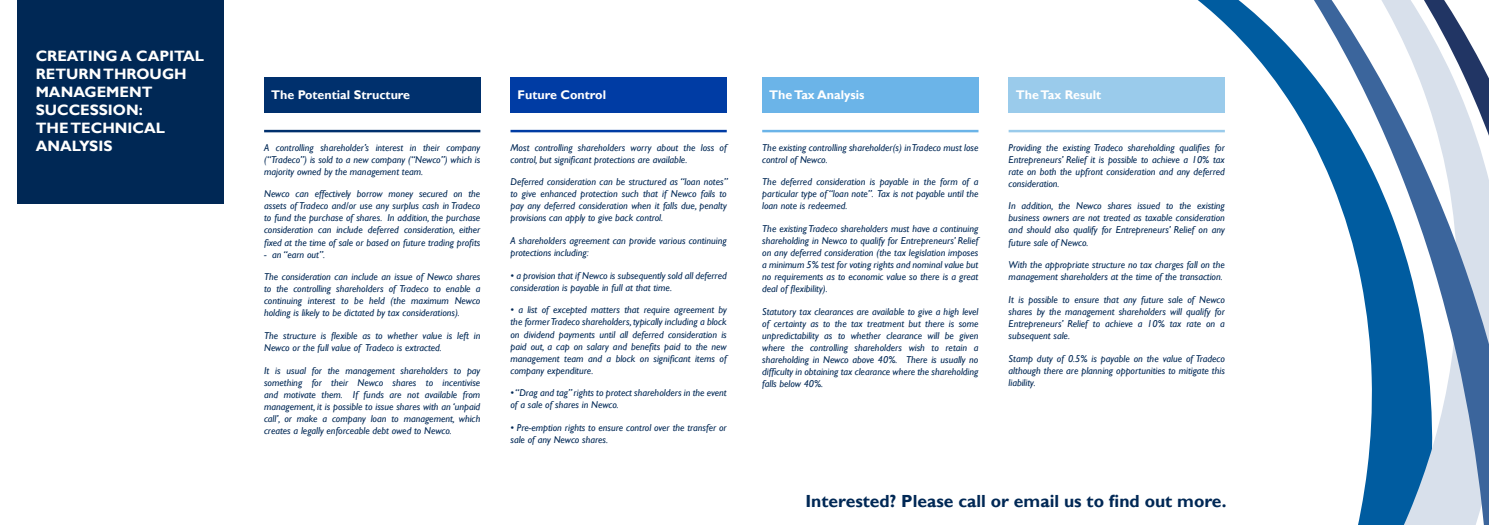
<style>
.page{position:relative;width:1489px;height:525px;background:#fff}
.page>*{position:absolute;margin:0;border:0;box-sizing:border-box;transform-origin:0 0}
.t1{font:700 17.5px "Gill Sans";color:#002855}
.t2{font:700 15px/18px "Gill Sans";color:#fffffe}
.t3{font:700 12.5px "Gill Sans";color:#fff}
.t4{font:italic 10px/12px "Gill Sans";color:#002855;text-align:justify}
</style>
<div class="page">
<svg style="left:1132px;top:0;width:356px;height:524px"></svg>
<div style="left:18px;top:0;width:206px;height:203px;background:#002855"></div>
<hr style="left:264px;top:130px;width:216px;height:2px;background:#00306d">
<hr style="left:510px;top:130px;width:216px;height:2px;background:#003ca4">
<hr style="left:762px;top:130px;width:216px;height:2px;background:#6bb4e8">
<hr style="left:1008px;top:130px;width:216px;height:2px;background:#9acbeb">
<div style="left:264px;top:77px;width:216px;height:35px;background:#00306d"></div>
<div style="left:510px;top:77px;width:216px;height:35px;background:#003ca4"></div>
<div style="left:762px;top:77px;width:216px;height:35px;background:#6bb4e8"></div>
<div style="left:1008px;top:77px;width:216px;height:35px;background:#9acbeb"></div>
<h2 class="t2" style="left:36px;top:47px;width:170px">CREATING A CAPITAL<br>RETURN THROUGH<br>MANAGEMENT<br>SUCCESSION:<br>THE TECHNICAL<br>ANALYSIS</h2>
<p class="t3" style="left:271px;top:87px;width:140px">The Potential Structure</p>
<p class="t3" style="left:517px;top:87px;width:90px">Future Control</p>
<p class="t3" style="left:769px;top:87px;width:97px">The Tax Analysis</p>
<p class="t3" style="left:1015px;top:87px;width:87px">The Tax Result</p>
<p class="t4" style="left:264px;top:141px;width:218px">A controlling shareholder’s interest in their company (“Tradeco”) is sold to a new company (“Newco”) which is majority owned by the management team.</p>
<p class="t4" style="left:264px;top:188px;width:218px">Newco can effectively borrow money secured on the assets of Tradeco and/or use any surplus cash in Tradeco to fund the purchase of shares. In addition, the purchase consideration can include deferred consideration, either fixed at the time of sale or based on future trading profits</p>
<p class="t4" style="left:264px;top:248px;width:62px">- an “earn out”.</p>
<p class="t4" style="left:264px;top:271px;width:218px">The consideration can include an issue of Newco shares to the controlling shareholders of Tradeco to enable a continuing interest to be held (the maximum Newco holding is likely to be dictated by tax considerations).</p>
<p class="t4" style="left:264px;top:329px;width:218px">The structure is flexible as to whether value is left in<br>Newco or the full value of Tradeco is extracted.</p>
<p class="t4" style="left:264px;top:364px;width:218px">It is usual for the management shareholders to pay something for their Newco shares to incentivise and motivate them. If funds are not available from management, it is possible to issue shares with an ‘unpaid call’, or make a company loan to management, which creates a legally enforceable debt owed to Newco.</p>
<p class="t4" style="left:510px;top:141px;width:218px">Most controlling shareholders worry about the loss of control, but significant protections are available.</p>
<p class="t4" style="left:510px;top:176px;width:219px">Deferred consideration can be structured as “loan notes” to give enhanced protection such that if Newco fails to pay any deferred consideration when it falls due, penalty provisions can apply to give back control.</p>
<p class="t4" style="left:510px;top:235px;width:218px">A shareholders agreement can provide various continuing protections including:</p>
<p class="t4" style="left:510px;top:269px;width:218px">• a provision that if Newco is subsequently sold all deferred consideration is payable in full at that time.</p>
<p class="t4" style="left:510px;top:304px;width:218px">• a list of excepted matters that require agreement by the former Tradeco shareholders, typically including a block on dividend payments until all deferred consideration is paid out, a cap on salary and benefits paid to the new management team and a block on significant items of company expenditure.</p>
<p class="t4" style="left:510px;top:387px;width:218px">• “Drag and tag” rights to protect shareholders in the event of a sale of shares in Newco.</p>
<p class="t4" style="left:510px;top:421px;width:218px">• Pre-emption rights to ensure control over the transfer or sale of any Newco shares.</p>
<p class="t4" style="left:762px;top:141px;width:218px">The existing controlling shareholder(s) in Tradeco must lose control of Newco.</p>
<p class="t4" style="left:762px;top:176px;width:218px">The deferred consideration is payable in the form of a particular type of “loan note”. Tax is not payable until the loan note is redeemed.</p>
<p class="t4" style="left:762px;top:223px;width:218px">The existing Tradeco shareholders must have a continuing shareholding in Newco to qualify for Entrepreneurs’ Relief on any deferred consideration (the tax legislation imposes a minimum 5% test for voting rights and nominal value but no requirements as to economic value so there is a great deal of flexibility).</p>
<p class="t4" style="left:762px;top:305px;width:218px">Statutory tax clearances are available to give a high level of certainty as to the tax treatment but there is some unpredictability as to whether clearance will be given where the controlling shareholders wish to retain a shareholding in Newco above 40%. There is usually no difficulty in obtaining tax clearance where the shareholding falls below 40%.</p>
<p class="t4" style="left:1008px;top:141px;width:218px">Providing the existing Tradeco shareholding qualifies for Entrepreneurs’ Relief it is possible to achieve a 10% tax rate on both the upfront consideration and any deferred consideration.</p>
<p class="t4" style="left:1008px;top:200px;width:218px">In addition, the Newco shares issued to the existing business owners are not treated as taxable consideration and should also qualify for Entrepreneurs’ Relief on any future sale of Newco.</p>
<p class="t4" style="left:1008px;top:259px;width:218px">With the appropriate structure no tax charges fall on the management shareholders at the time of the transaction.</p>
<p class="t4" style="left:1008px;top:293px;width:218px">It is possible to ensure that any future sale of Newco shares by the management shareholders will qualify for Entrepreneurs’ Relief to achieve a 10% tax rate on a subsequent sale.</p>
<p class="t4" style="left:1008px;top:352px;width:218px">Stamp duty of 0.5% is payable on the value of Tradeco although there are planning opportunities to mitigate this liability.</p>
<h1 class="t1" style="left:805px;top:490px;width:423px">Interested? Please call or email us to find out more.</h1>
</div>
